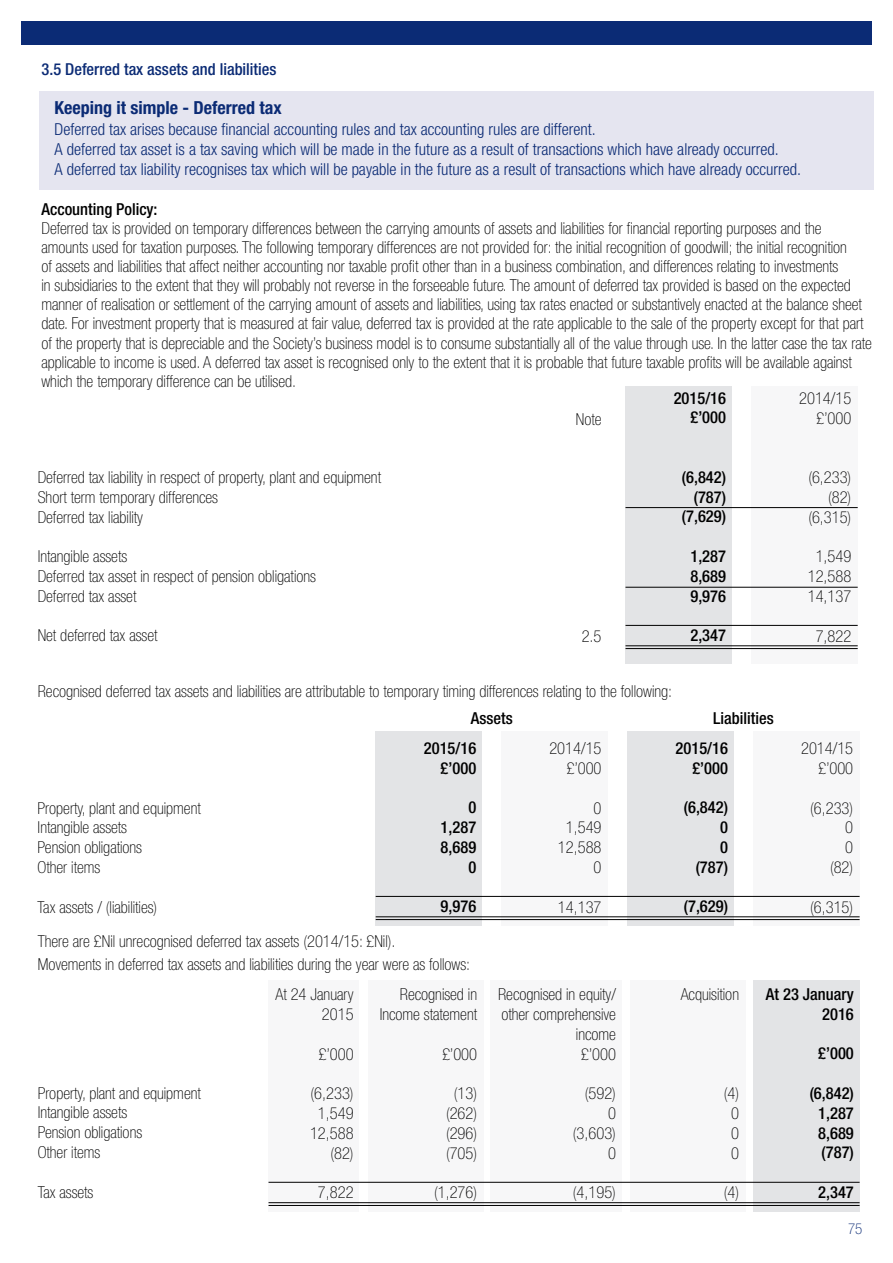
<style>
.page{position:relative;width:893px;height:1263px;background:#fff}
.page>*{position:absolute;margin:0;border:0;box-sizing:border-box;transform-origin:0 0}
.t1{font:700 condensed 18px "Helvetica Neue";color:#0b2b75}
.t2{font:100 condensed 16.5px/19.8px "Helvetica Neue";color:#000;text-align:right}
.t3{font:300 condensed 16.5px/19.8px "Helvetica Neue";color:#0b2b75}
.t4{font:500 condensed 16.5px/19.8px "Helvetica Neue";color:#000;text-align:right}
.t5{font:500 condensed 16.5px "Helvetica Neue";color:#0b2b75}
.t6{font:100 condensed 15px "Helvetica Neue";color:#0b2b75}
</style>
<div class="page">
<div style="left:376px;top:732px;width:106px;height:194px;background:#e3e4e6"></div>
<div style="left:269px;top:980px;width:90px;height:231px;background:#f7f7f8"></div>
<div style="left:753px;top:980px;width:107px;height:231px;background:#e3e4e6"></div>
<div style="left:627px;top:732px;width:107px;height:194px;background:#e3e4e6"></div>
<div style="left:490px;top:980px;width:132px;height:231px;background:#f7f7f8"></div>
<div style="left:502px;top:732px;width:106px;height:194px;background:#f7f7f8"></div>
<div style="left:368px;top:980px;width:115px;height:231px;background:#f7f7f8"></div>
<div style="left:630px;top:980px;width:115px;height:231px;background:#f7f7f8"></div>
<div style="left:753px;top:732px;width:107px;height:194px;background:#f7f7f8"></div>
<hr style="left:376px;top:916px;width:484px;height:1px;background:#000">
<hr style="left:269px;top:1202px;width:591px;height:1px;background:#000">
<hr style="left:376px;top:919px;width:484px;height:1px;background:#000">
<hr style="left:269px;top:1205px;width:591px;height:1px;background:#000">
<hr style="left:376px;top:896px;width:484px;height:1px;background:#000">
<hr style="left:269px;top:1182px;width:591px;height:1px;background:#000">
<div style="left:21px;top:21px;width:851px;height:24px;background:#0b2b75"></div>
<div style="left:40px;top:91px;width:834px;height:99px;background:#e5e5f0"></div>
<div style="left:625px;top:386px;width:107px;height:278px;background:#e3e4e6"></div>
<div style="left:751px;top:386px;width:107px;height:278px;background:#f7f7f8"></div>
<hr style="left:625px;top:645px;width:233px;height:1px;background:#000">
<hr style="left:625px;top:648px;width:233px;height:1px;background:#000">
<hr style="left:625px;top:625px;width:233px;height:1px;background:#000">
<hr style="left:625px;top:587px;width:233px;height:1px;background:#000">
<hr style="left:625px;top:507px;width:233px;height:1px;background:#000">
<p class="t5" style="left:41px;top:59px;width:237px">3.5 Deferred tax assets and liabilities</p>
<p class="t1" style="left:55px;top:96px;width:229px">Keeping it simple - Deferred tax</p>
<p class="t3" style="left:55px;top:120px;width:748px">Deferred tax arises because financial accounting rules and tax accounting rules are different.<br>A deferred tax asset is a tax saving which will be made in the future as a result of transactions which have already occurred.<br>A deferred tax liability recognises tax which will be payable in the future as a result of transactions which have already occurred.</p>
<p class="t4" style="left:41px;top:199px;width:118px">Accounting Policy:</p>
<p class="t2" style="left:41px;top:219px;width:832px;line-height:19px;text-align:left">Deferred tax is provided on temporary differences between the carrying amounts of assets and liabilities for financial reporting purposes and the amounts used for taxation purposes. The following temporary differences are not provided for: the initial recognition of goodwill; the initial recognition<br>of assets and liabilities that affect neither accounting nor taxable profit other than in a business combination, and differences relating to investments<br>in subsidiaries to the extent that they will probably not reverse in the forseeable future. The amount of deferred tax provided is based on the expected manner of realisation or settlement of the carrying amount of assets and liabilities, using tax rates enacted or substantively enacted at the balance sheet date. For investment property that is measured at fair value, deferred tax is provided at the rate applicable to the sale of the property except for that part of the property that is depreciable and the Society’s business model is to consume substantially all of the value through use. In the latter case the tax rate applicable to income is used. A deferred tax asset is recognised only to the extent that it is probable that future taxable profits will be available against which the temporary difference can be utilised.</p>
<p class="t4" style="left:674px;top:388px;width:54px">2015/16 £’000</p>
<p class="t2" style="left:799px;top:388px;width:54px">2014/15 £’000</p>
<p class="t2" style="left:576px;top:409px;width:27px">Note</p>
<p class="t2" style="left:38px;top:467px;width:345px;text-align:left">Deferred tax liability in respect of property, plant and equipment<br>Short term temporary differences<br>Deferred tax liability</p>
<p class="t2" style="left:38px;top:546px;width:280px;text-align:left">Intangible assets<br>Deferred tax asset in respect of pension obligations<br>Deferred tax asset</p>
<p class="t2" style="left:38px;top:625px;width:121px">Net deferred tax asset</p>
<p class="t2" style="left:582px;top:627px;width:21px">2.5</p>
<p class="t4" style="left:682px;top:467px;width:46px">(6,842) (787) (7,629)</p>
<p class="t4" style="left:690px;top:546px;width:37px;text-align:justify">1,287<br>8,689<br>9,976</p>
<p class="t4" style="left:690px;top:625px;width:37px">2,347</p>
<p class="t2" style="left:38px;top:681px;width:636px">Recognised deferred tax assets and liabilities are attributable to temporary timing differences relating to the following:</p>
<p class="t2" style="left:38px;top:798px;width:165px;text-align:left">Property, plant and equipment<br>Intangible assets<br>Pension obligations<br>Other items</p>
<p class="t2" style="left:38px;top:897px;width:121px">Tax assets / (liabilities)</p>
<p class="t4" style="left:471px;top:708px;width:43px">Assets</p>
<p class="t4" style="left:713px;top:708px;width:62px">Liabilities</p>
<p class="t4" style="left:424px;top:738px;width:54px">2015/16 £’000</p>
<p class="t4" style="left:441px;top:797px;width:37px">0<br>1,287<br>8,689<br>0</p>
<p class="t4" style="left:441px;top:896px;width:37px">9,976</p>
<p class="t2" style="left:549px;top:738px;width:54px">2014/15 £’000</p>
<p class="t2" style="left:558px;top:798px;width:45px">0<br>1,549<br>12,588<br>0</p>
<p class="t2" style="left:558px;top:897px;width:45px">14,137</p>
<p class="t4" style="left:676px;top:738px;width:54px">2015/16 £’000</p>
<p class="t4" style="left:684px;top:797px;width:46px">(6,842)<br>0<br>0 (787)</p>
<p class="t4" style="left:684px;top:896px;width:46px">(7,629)</p>
<p class="t2" style="left:38px;top:930px;width:434px;line-height:22.8px;text-align:left">There are £Nil unrecognised deferred tax assets (2014/15: £Nil).<br>Movements in deferred tax assets and liabilities during the year were as follows:</p>
<p class="t2" style="left:808px;top:467px;width:44px">(6,233) (82) (6,315)</p>
<p class="t2" style="left:808px;top:546px;width:45px;text-align:center">1,549<br>12,588<br>14,137</p>
<p class="t2" style="left:816px;top:626px;width:37px">7,822</p>
<p class="t2" style="left:801px;top:738px;width:54px">2014/15 £’000</p>
<p class="t2" style="left:810px;top:798px;width:44px">(6,233)<br>0<br>0<br>(82)</p>
<p class="t2" style="left:810px;top:897px;width:44px">(6,315)</p>
<p class="t2" style="left:38px;top:1083px;width:165px;text-align:left">Property, plant and equipment<br>Intangible assets<br>Pension obligations<br>Other items</p>
<p class="t2" style="left:38px;top:1182px;width:57px">Tax assets</p>
<p class="t2" style="left:275px;top:984px;width:80px">At 24 January<br>2015</p>
<p class="t2" style="left:319px;top:1044px;width:36px">£’000</p>
<p class="t2" style="left:310px;top:1083px;width:45px">(6,233)<br>1,549<br>12,588 (82)</p>
<p class="t2" style="left:318px;top:1182px;width:37px">7,822</p>
<p class="t2" style="left:380px;top:984px;width:99px">Recognised in<br>Income statement</p>
<p class="t2" style="left:442px;top:1044px;width:36px">£’000</p>
<p class="t2" style="left:446px;top:1083px;width:33px;text-align:center">(13) (262) (296) (705)</p>
<p class="t2" style="left:434px;top:1182px;width:44px">(1,276)</p>
<p class="t2" style="left:498px;top:984px;width:119px">Recognised in equity/ other comprehensive income<br>£’000</p>
<p class="t2" style="left:573px;top:1083px;width:44px">(592)<br>0 (3,603)<br>0</p>
<p class="t2" style="left:573px;top:1182px;width:44px">(4,195)</p>
<p class="t2" style="left:681px;top:984px;width:60px">Acquisition</p>
<p class="t2" style="left:724px;top:1083px;width:17px;text-align:center">(4)<br>0<br>0<br>0</p>
<p class="t2" style="left:724px;top:1182px;width:17px">(4)</p>
<p class="t4" style="left:766px;top:984px;width:89px">At 23 January<br>2016</p>
<p class="t4" style="left:818px;top:1043px;width:37px">£’000</p>
<p class="t4" style="left:818px;top:1083px;width:37px;text-align:justify;text-indent:-9px">(6,842)<br>1,287<br>8,689 (787)</p>
<p class="t4" style="left:818px;top:1182px;width:37px">2,347</p>
<p class="t6" style="left:848px;top:1220px;width:16px">75</p>
</div>
